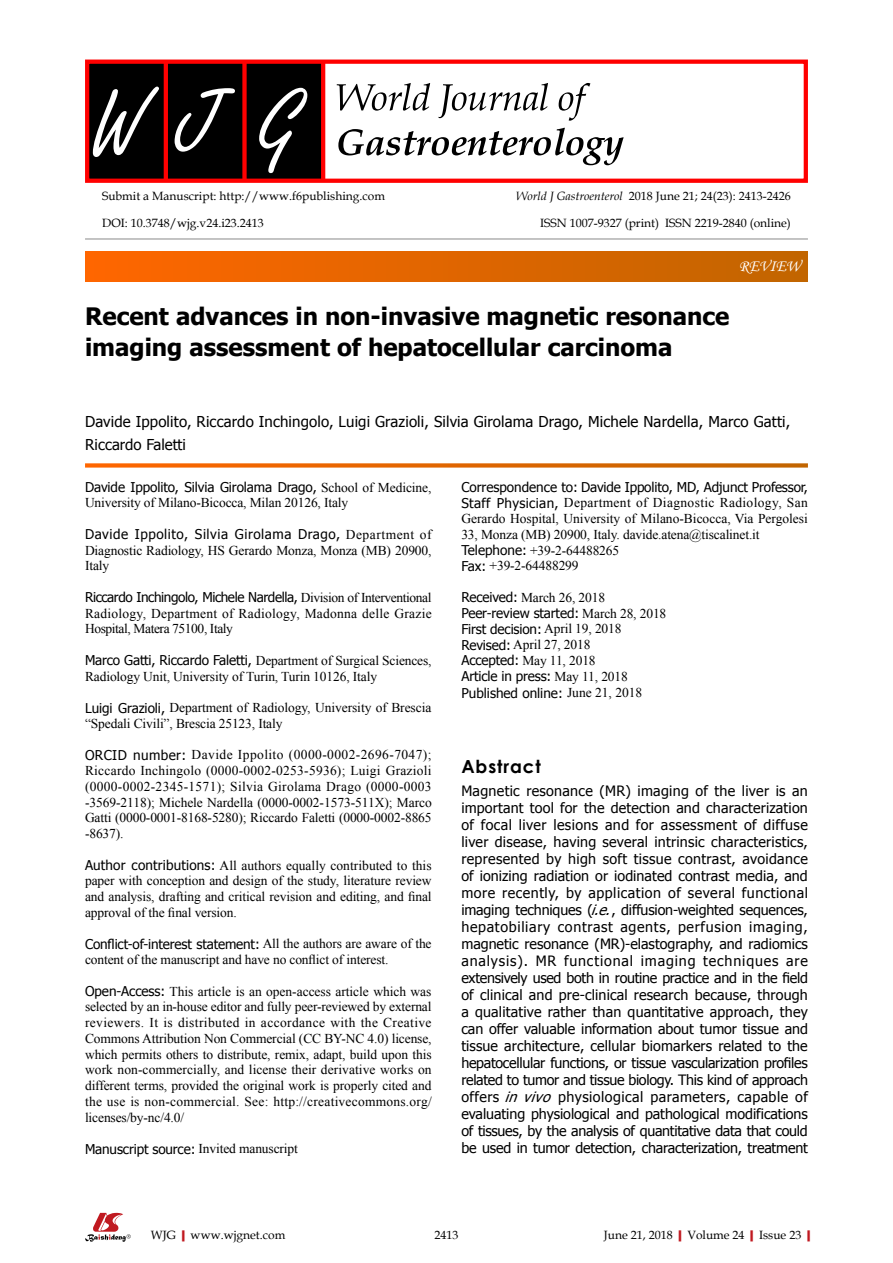
<style>
.page{position:relative;width:893px;height:1263px;background:#fff}
.page>*{position:absolute;margin:0;border:0;box-sizing:border-box;transform-origin:0 0}
.t1{font:700 24px/31.5px "Tahoma";color:#000}
.t2{font:700 18px "Century Gothic";letter-spacing:.05em;color:#000}
.t3{font:16.5px "Monotype Corsiva";color:#fff}
.t4{font:15px/22.5px "Tahoma";letter-spacing:.01em;color:#000}
.t5{font:14.25px/17px "Tahoma";letter-spacing:-.015em;color:#000;text-align:justify}
.t6{font:13.5px/15.8px "Times New Roman";letter-spacing:-.01em;color:#000}
.t7{font:13.5px/16px "Tahoma";letter-spacing:-.01em;color:#000}
.t8{font:12px "Book Antiqua";color:#000}
.s1{font-style:italic}
.s2{font-family:"Tahoma"}
.s3{font-family:"Times New Roman"}
.s4{font-weight:700;color:#c01920}
</style>
<div class="page">
<div style="left:85px;top:252px;width:723px;height:29px;background:linear-gradient(to right,#f60,#c16500)"></div>
<hr style="left:85px;top:239px;width:723px;height:1px;background:#898989">
<div style="left:87px;top:61px;width:236px;height:121px;background:#000"></div>
<hr style="left:164px;top:61px;width:4px;height:121px;background:#f00">
<div style="left:242px;top:61px;width:5px;height:121px;background:#f00"></div>
<hr style="left:321px;top:61px;width:4px;height:121px;background:#f00">
<div style="left:85px;top:60px;width:723px;height:123px;border:4px solid #f00"></div>
<svg style="left:259px;top:88px;width:48px;height:85px"></svg>
<svg style="left:175px;top:88px;width:60px;height:64px"></svg>
<svg style="left:93px;top:87px;width:66px;height:70px"></svg>
<svg style="left:337px;top:83px;width:253px;height:38px"></svg>
<svg style="left:338px;top:128px;width:286px;height:37px"></svg>
<svg style="left:85px;top:463px;width:723px;height:5px;background:#e47c26"></svg>
<svg style="left:85px;top:1213px;width:46px;height:29px"></svg>
<p class="t8" style="left:102px;top:188px;width:284px">Submit a Manuscript: http://www.f6publishing.com</p>
<p class="t8" style="left:102px;top:215px;width:163px">DOI: 10.3748/wjg.v24.i23.2413</p>
<p class="t8" style="left:516px;top:188px;width:276px"><span class="s1">World J Gastroenterol</span> 2018 June 21; 24(23): 2413-2426</p>
<p class="t8" style="left:540px;top:215px;width:252px">ISSN 1007-9327 (print) ISSN 2219-2840 (online)</p>
<p class="t3" style="left:739px;top:256px;width:63px">REVIEW</p>
<p class="t1" style="left:85px;top:298px;width:646px">Recent advances in non-invasive magnetic resonance imaging assessment of hepatocellular carcinoma</p>
<p class="t4" style="left:85px;top:410px;width:707px">Davide Ippolito, Riccardo Inchingolo, Luigi Grazioli, Silvia Girolama Drago, Michele Nardella, Marco Gatti,<br>Riccardo Faletti</p>
<p class="t6" style="left:85px;top:480px;width:348px;line-height:15.3px"><span class="s2">Davide Ippolito, Silvia Girolama Drago,</span> School of Medicine,<br>University of Milano-Bicocca, Milan 20126, Italy</p>
<p class="t6" style="left:85px;top:527px;width:348px;text-align:justify"><span class="s2">Davide Ippolito, Silvia Girolama Drago,</span> Department of Diagnostic Radiology, HS Gerardo Monza, Monza (MB) 20900, Italy</p>
<p class="t6" style="left:85px;top:590px;width:348px;text-align:justify"><span class="s2">Riccardo Inchingolo, Michele Nardella,</span> Division of Interventional Radiology, Department of Radiology, Madonna delle Grazie Hospital, Matera 75100, Italy</p>
<p class="t6" style="left:85px;top:652px;width:348px"><span class="s2">Marco Gatti, Riccardo Faletti,</span> Department of Surgical Sciences,<br>Radiology Unit, University of Turin, Turin 10126, Italy</p>
<p class="t6" style="left:85px;top:699px;width:348px"><span class="s2">Luigi Grazioli,</span> Department of Radiology, University of Brescia “Spedali Civili”, Brescia 25123, Italy</p>
<p class="t6" style="left:85px;top:747px;width:348px;text-align:justify"><span class="s2">ORCID number:</span> Davide Ippolito (0000-0002-2696-7047); Riccardo Inchingolo (0000-0002-0253-5936); Luigi Grazioli (0000-0002-2345-1571); Silvia Girolama Drago (0000-0003 -3569-2118); Michele Nardella (0000-0002-1573-511X); Marco Gatti (0000-0001-8168-5280); Riccardo Faletti (0000-0002-8865 -8637).</p>
<p class="t6" style="left:85px;top:857px;width:348px;text-align:justify"><span class="s2">Author contributions:</span> All authors equally contributed to this paper with conception and design of the study, literature review and analysis, drafting and critical revision and editing, and final approval of the final version.</p>
<p class="t6" style="left:85px;top:936px;width:348px;line-height:15.3px"><span class="s2">Conflict-of-interest statement:</span> All the authors are aware of the content of the manuscript and have no conflict of interest.</p>
<p class="t6" style="left:85px;top:983px;width:348px;text-align:justify"><span class="s2">Open-Access:</span> This article is an open-access article which was selected by an in-house editor and fully peer-reviewed by external reviewers. It is distributed in accordance with the Creative Commons Attribution Non Commercial (CC BY-NC 4.0) license, which permits others to distribute, remix, adapt, build upon this work non-commercially, and license their derivative works on different terms, provided the original work is properly cited and the use is non-commercial. See: http://creativecommons.org/ licenses/by-nc/4.0/</p>
<p class="t7" style="left:85px;top:1140px;width:214px">Manuscript source: <span class="s3">Invited manuscript</span></p>
<p class="t6" style="left:461px;top:479px;width:348px"><span class="s2">Correspondence to: Davide Ippolito, MD, Adjunct Professor, Staff Physician,</span> Department of Diagnostic Radiology, San Gerardo Hospital, University of Milano-Bicocca, Via Pergolesi 33, Monza (MB) 20900, Italy. davide.atena@tiscalinet.it <span class="s2">Telephone:</span> +39-2-64488265<br><span class="s2">Fax:</span> +39-2-64488299</p>
<p class="t7" style="left:461px;top:588px;width:206px">Received: <span class="s3">March 26, 2018<br></span>Peer-review started: <span class="s3">March 28, 2018<br></span>First decision: <span class="s3">April 19, 2018<br></span>Revised: <span class="s3">April 27, 2018<br></span>Accepted: <span class="s3">May 11, 2018<br></span>Article in press: <span class="s3">May 11, 2018<br></span>Published online: <span class="s3">June 21, 2018</span></p>
<p class="t2" style="left:461px;top:752px;width:81px">Abstract</p>
<p class="t5" style="left:461px;top:782px;width:348px">magnetic resonance (MR) imaging of the liver is an important tool for the detection and characterization of focal liver lesions and for assessment of diffuse liver disease, having several intrinsic characteristics, represented by high soft tissue contrast, avoidance of ionizing radiation or iodinated contrast media, and more recently, by application of several functional imaging techniques (<span class="s1">i.e.</span>, diffusion-weighted sequences, hepatobiliary contrast agents, perfusion imaging, magnetic resonance (MR)-elastography, and radiomics analysis). MR functional imaging techniques are extensively used both in routine practice and in the field of clinical and pre-clinical research because, through a qualitative rather than quantitative approach, they can offer valuable information about tumor tissue and tissue architecture, cellular biomarkers related to the hepatocellular functions, or tissue vascularization profiles related to tumor and tissue biology. This kind of approach offers <span class="s1">invivo</span> physiological parameters, capable of evaluating physiological and pathological modifications of tissues, by the analysis of quantitative data that could be used in tumor detection, characterization, treatment</p>
<p class="t8" style="left:151px;top:1226px;width:136px">WJG<span class="s4">|</span>www.wjgnet.com</p>
<p class="t8" style="left:434px;top:1226px;width:25px">2413</p>
<p class="t8" style="left:604px;top:1226px;width:214px">June 21, 2018<span class="s4">|</span>Volume 24<span class="s4">|</span>Issue 23<span class="s4">|</span></p>
</div>
